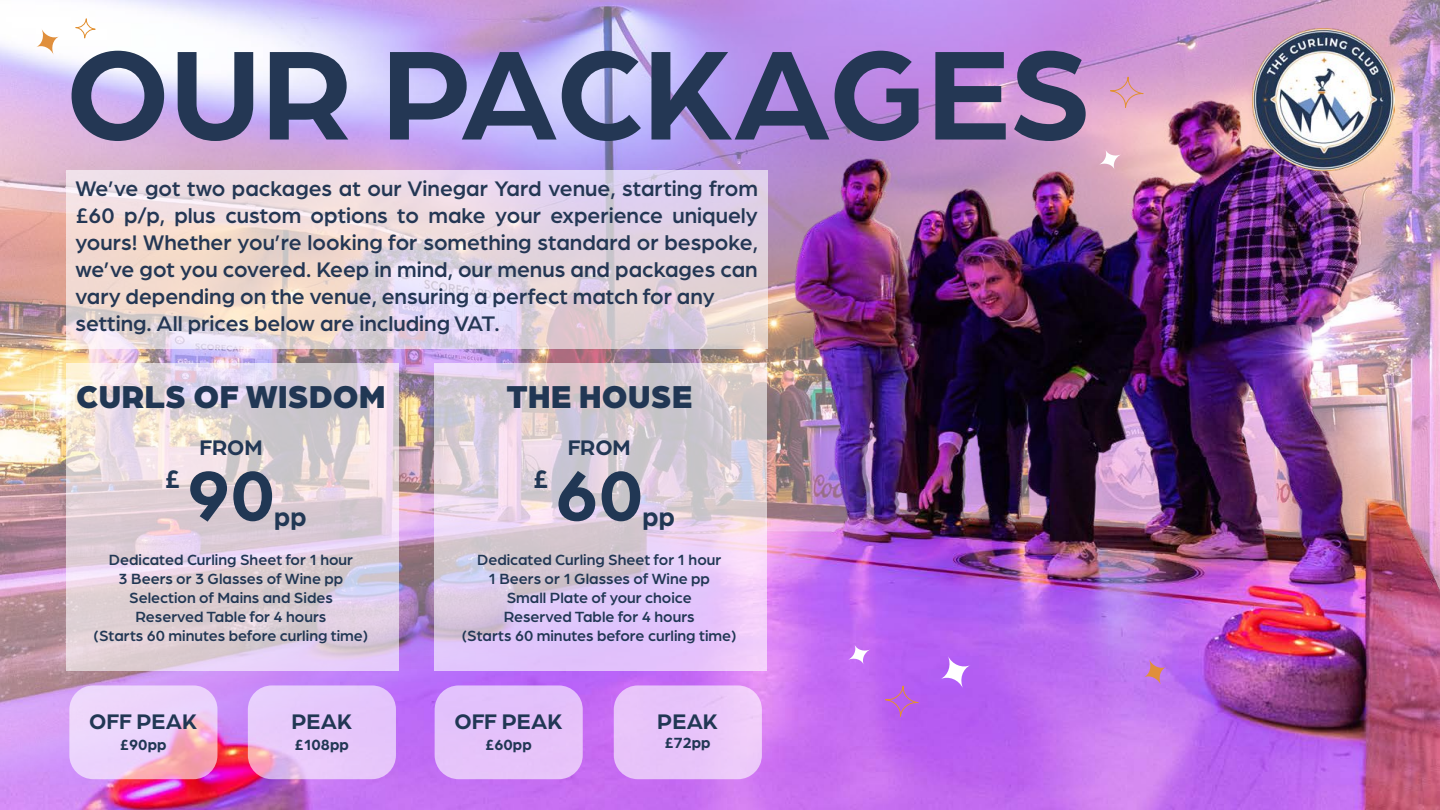
<style>
.page{position:relative;width:1440px;height:810px;background:#fff}
.page>*{position:absolute;margin:0;border:0;box-sizing:border-box;transform-origin:0 0}
.t1{font:700 135px "Arboria";color:#243754}
.t2{font:700 75px "Arboria";color:#213754}
.t3{font:900 33.75px "Arboria";color:#213754}
.t4{font:700 27px "Arboria";color:#213754}
.t5{font:500 22.5px/27px "Arboria";color:#243754}
.t6{font:700 22.5px "Arboria";color:#213754}
.t7{font:500 15.75px/18.9px "Arboria";color:#213754;text-align:center}
.t8{font:700 15.75px "Arboria";color:#213754}
</style>
<div class="page">
<img style="left:77px;top:0;width:1363px;height:39px">
<img style="left:0;top:39px;width:1440px;height:771px">
<svg style="left:66px;top:363px;width:333px;height:308px;background:#e0d2db"></svg>
<svg style="left:434px;top:363px;width:333px;height:308px;background:#dccbe1"></svg>
<img style="left:1252px;top:28px;width:142px;height:142px">
<svg style="left:66px;top:170px;width:701px;height:179px;background:#e7d6dd"></svg>
<svg style="left:69px;top:685px;width:148px;height:94px;background:#eec9eb"></svg>
<svg style="left:248px;top:685px;width:148px;height:94px;background:#e6c5f7"></svg>
<div style="left:435px;top:685px;width:148px;height:94px;background:#e5c2fb;border-radius:24px"></div>
<div style="left:614px;top:685px;width:148px;height:94px;background:#e8c4fa;border-radius:24px"></div>
<svg style="left:847px;top:645px;width:24px;height:20px"></svg>
<div style="left:1110px;top:77px;width:34px;height:31px;border:1px solid #e29031;border-radius:14px"></div>
<div style="left:885px;top:685px;width:34px;height:32px;border:1px solid #e29031;border-radius:14px"></div>
<svg style="left:1144px;top:659px;width:22px;height:26px"></svg>
<svg style="left:1098px;top:149px;width:24px;height:21px"></svg>
<svg style="left:940px;top:655px;width:31px;height:34px"></svg>
<svg style="left:36px;top:30px;width:23px;height:25px"></svg>
<div style="left:75px;top:18px;width:21px;height:20px;border:1px solid #e29031;border-radius:9px"></div>
<h1 class="t1" style="left:66px;top:2px;width:1027px">OUR PACKAGES</h1>
<p class="t5" style="left:75px;top:174px;width:684px">We’ve got two packages at our Vinegar Yard venue, starting from £60 p/p, plus custom options to make your experience uniquely yours! Whether you’re looking for something standard or bespoke, we’ve got you covered. Keep in mind, our menus and packages can vary depending on the venue, ensuring a perfect match for any setting. All prices below are including VAT.</p>
<h3 class="t3" style="left:76px;top:372px;width:311px">CURLS OF WISDOM</h3>
<p class="t6" style="left:199px;top:432px;width:65px">FROM</p>
<h2 class="t2" style="left:187px;top:444px;width:90px">90</h2>
<p class="t4" style="left:165px;top:461px;width:17px">£</p>
<p class="t4" style="left:274px;top:499px;width:34px">pp</p>
<p class="t7" style="left:94px;top:550px;width:276px">Dedicated Curling Sheet for 1 hour<br>3 Beers or 3 Glasses of Wine pp<br>Selection of Mains and Sides<br>Reserved Table for 4 hours<br>(Starts 60 minutes before curling time)</p>
<h3 class="t3" style="left:506px;top:372px;width:187px">THE HOUSE</h3>
<p class="t6" style="left:568px;top:432px;width:65px">FROM</p>
<h2 class="t2" style="left:555px;top:444px;width:90px">60</h2>
<p class="t4" style="left:533px;top:461px;width:17px">£</p>
<p class="t4" style="left:643px;top:499px;width:34px">pp</p>
<p class="t7" style="left:462px;top:550px;width:276px">Dedicated Curling Sheet for 1 hour<br>1 Beers or 1 Glasses of Wine pp<br>Small Plate of your choice<br>Reserved Table for 4 hours<br>(Starts 60 minutes before curling time)</p>
<p class="t6" style="left:89px;top:706px;width:110px">OFF PEAK</p>
<p class="t8" style="left:120px;top:734px;width:48px">£90pp</p>
<p class="t6" style="left:291px;top:706px;width:62px">PEAK</p>
<p class="t8" style="left:294px;top:734px;width:56px">£108pp</p>
<p class="t6" style="left:454px;top:706px;width:110px">OFF PEAK</p>
<p class="t8" style="left:485px;top:734px;width:48px">£60pp</p>
<p class="t6" style="left:657px;top:706px;width:62px">PEAK</p>
<p class="t8" style="left:665px;top:732px;width:48px">£72pp</p>
</div>
